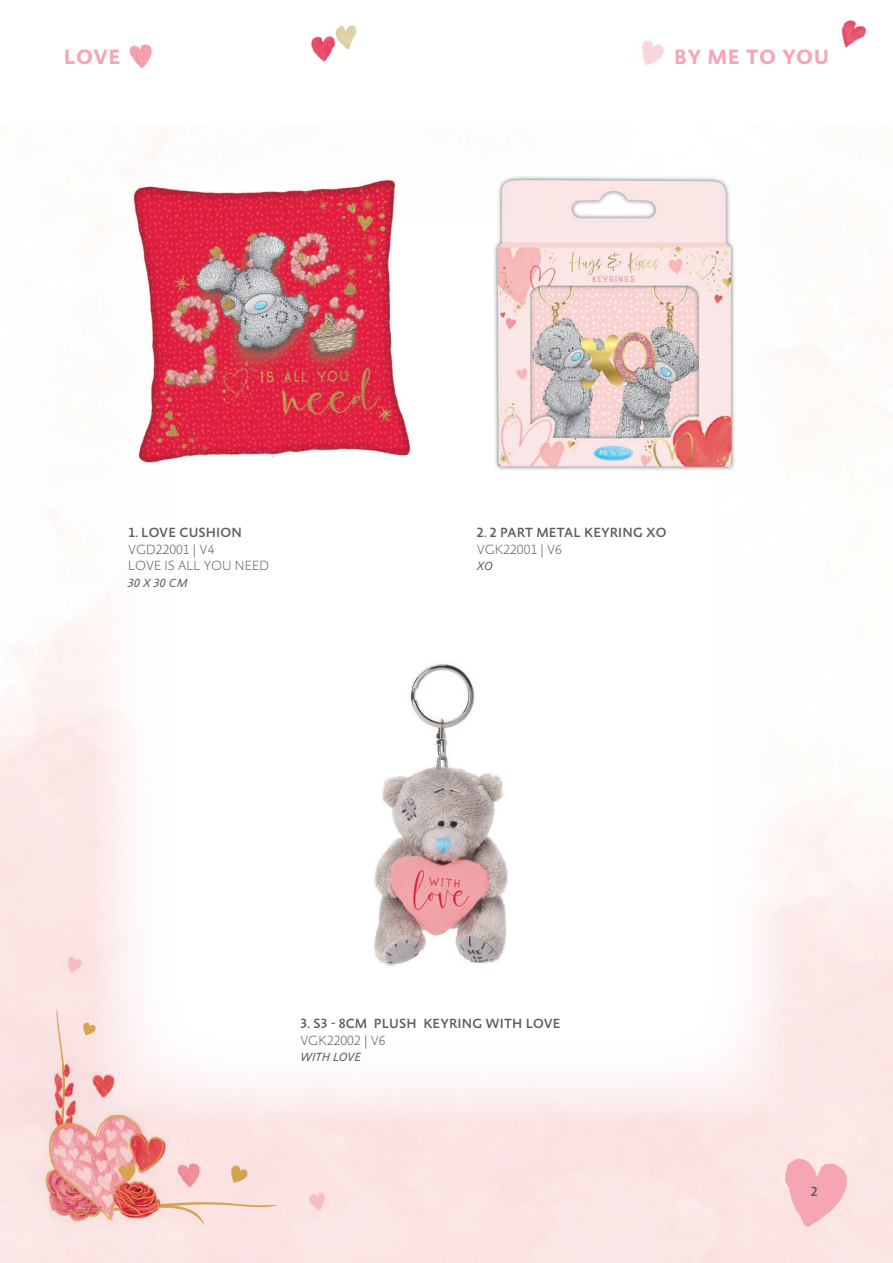
<style>
.page{position:relative;width:893px;height:1263px;background:#fff}
.page>*{position:absolute;margin:0;border:0;box-sizing:border-box;transform-origin:0 0}
.t1{font:700 21px "Absara Sans OT";letter-spacing:.03em;color:#f5a6b2}
.t2{font:500 13.5px "Absara Sans OT";letter-spacing:.01em;color:#5c5d62}
.t3{font:100 13.5px/16.5px "Absara Sans OT";letter-spacing:.005em;color:#5c5d62}
.t4{font:italic 12px "Absara Sans OT";letter-spacing:.01em;color:#5c5d62}
</style>
<div class="page">
<img style="left:60px;top:952px;width:23px;height:24px">
<img style="left:307px;top:1189px;width:25px;height:25px">
<img style="left:11px;top:983px;width:181px;height:269px">
<svg style="left:55px;top:1009px;width:222px;height:224px"></svg>
<svg style="left:785px;top:1158px;width:62px;height:69px;background:#f7bcc3"></svg>
<img style="left:642px;top:40px;width:22px;height:26px">
<img style="left:129px;top:44px;width:23px;height:24px">
<img style="left:335px;top:25px;width:22px;height:25px">
<img style="left:841px;top:20px;width:26px;height:29px">
<img style="left:311px;top:32px;width:31px;height:30px">
<img style="left:97px;top:149px;width:314px;height:314px">
<img style="left:374px;top:664px;width:134px;height:303px">
<img style="left:494px;top:176px;width:241px;height:295px">
<h1 class="t1" style="left:64px;top:46px;width:58px">LOVE</h1>
<h1 class="t1" style="left:674px;top:46px;width:157px">BY ME TO YOU</h1>
<p class="t2" style="left:128px;top:526px;width:115px">1. LOVE CUSHION</p>
<p class="t3" style="left:128px;top:542px;width:142px">VGD22001 | V4<br>LOVE IS ALL YOU NEED</p>
<p class="t4" style="left:128px;top:576px;width:61px">30 X 30 CM</p>
<p class="t2" style="left:477px;top:526px;width:191px">2. 2 PART METAL KEYRING XO</p>
<p class="t3" style="left:477px;top:542px;width:87px">VGK22001 | V6</p>
<p class="t4" style="left:477px;top:560px;width:18px">XO</p>
<p class="t2" style="left:300px;top:1017px;width:262px">3. S3 - 8CM PLUSH KEYRING WITH LOVE</p>
<p class="t3" style="left:300px;top:1033px;width:87px">VGK22002 | V6</p>
<p class="t4" style="left:300px;top:1051px;width:62px">WITH LOVE</p>
<p class="t2" style="left:811px;top:1184px;width:8px">2</p>
</div>
